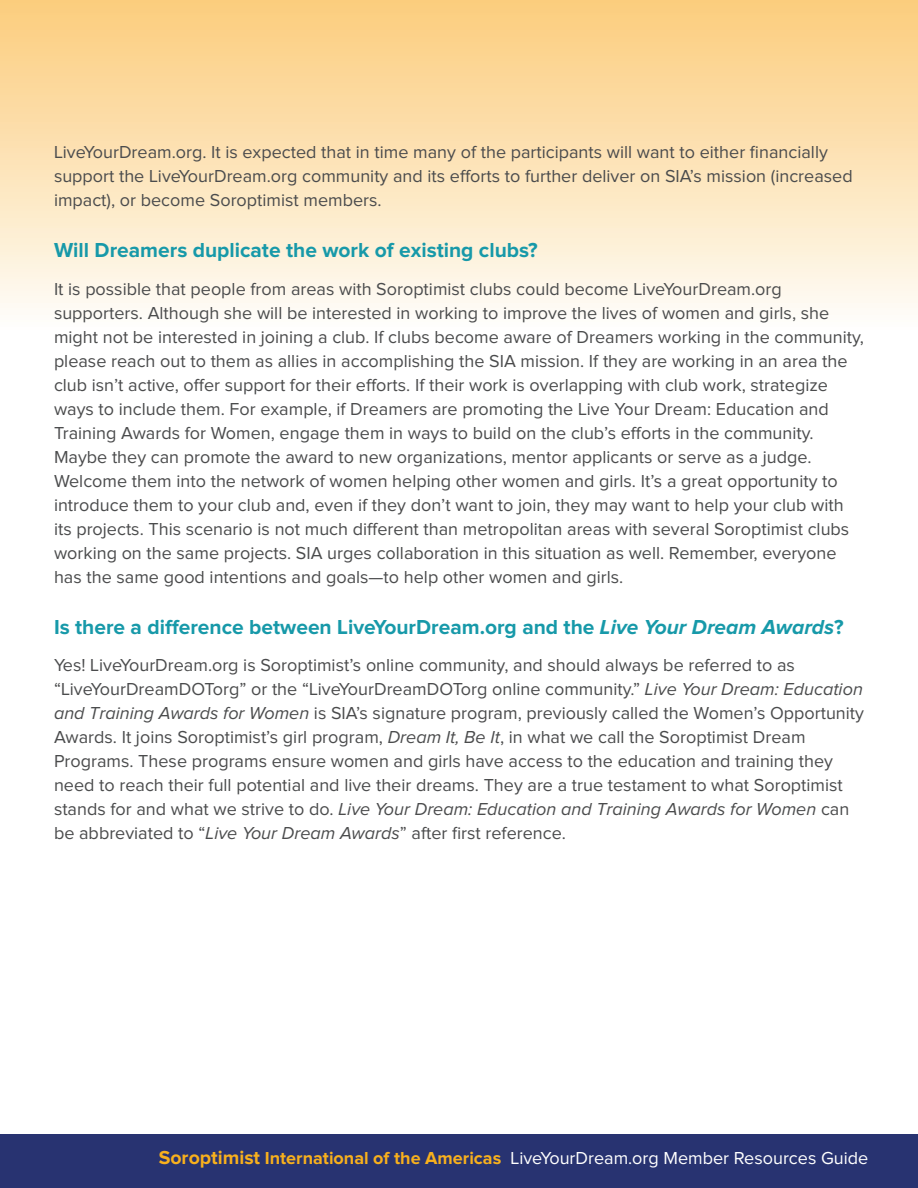
<style>
.page{position:relative;width:918px;height:1188px;background:#fff}
.page>*{position:absolute;margin:0;border:0;box-sizing:border-box;transform-origin:0 0}
.Body{font:700 21px "Proxima Nova";color:#1799a9}
.Body-2{font:18px/24px "Proxima Nova";color:#4b4c4d}
.t1{font:18px "Proxima Nova";color:#fff}
.s1{font-style:italic}
.s2{font-weight:700;font-size:19.5px;color:#f8b01d}
.s3{font-weight:700;color:#f8b01d}
</style>
<div class="page">
<div style="left:0;top:1134px;width:918px;height:54px;background:#283371"></div>
<div style="left:0;top:0;width:918px;height:361px;background:linear-gradient(to bottom,#fbcc7a,#fff)"></div>
<p class="Body-2" style="left:54px;top:141px;width:800px">LiveYourDream.org. It is expected that in time many of the participants will want to either financially support the LiveYourDream.org community and its efforts to further deliver on SIA’s mission (increased impact), or become Soroptimist members.</p>
<p class="Body" style="left:54px;top:241px;width:485px">Will Dreamers duplicate the work of existing clubs?</p>
<p class="Body-2" style="left:54px;top:277px;width:811px">It is possible that people from areas with Soroptimist clubs could become LiveYourDream.org supporters. Although she will be interested in working to improve the lives of women and girls, she might not be interested in joining a club. If clubs become aware of Dreamers working in the community, please reach out to them as allies in accomplishing the SIA mission. If they are working in an area the club isn’t active, offer support for their efforts. If their work is overlapping with club work, strategize ways to include them. For example, if Dreamers are promoting the Live Your Dream: Education and Training Awards for Women, engage them in ways to build on the club’s efforts in the community.<br>Maybe they can promote the award to new organizations, mentor applicants or serve as a judge.<br>Welcome them into the network of women helping other women and girls. It’s a great opportunity to introduce them to your club and, even if they don’t want to join, they may want to help your club with its projects. This scenario is not much different than metropolitan areas with several Soroptimist clubs working on the same projects. SIA urges collaboration in this situation as well. Remember, everyone has the same good intentions and goals—to help other women and girls.</p>
<p class="Body" style="left:54px;top:617px;width:791px">Is there a difference between LiveYourDream.org and the <span class="s1">Live Your Dream Awards</span>?</p>
<p class="Body-2" style="left:54px;top:654px;width:812px">Yes! LiveYourDream.org is Soroptimist’s online community, and should always be referred to as “LiveYourDreamDOTorg” or the “LiveYourDreamDOTorg online community.” <span class="s1">Live Your Dream: Education and Training Awards for Women</span> is SIA’s signature program, previously called the Women’s Opportunity Awards. It joins Soroptimist’s girl program, <span class="s1">Dream It, Be It</span>, in what we call the Soroptimist Dream Programs. These programs ensure women and girls have access to the education and training they need to reach their full potential and live their dreams. They are a true testament to what Soroptimist stands for and what we strive to do. <span class="s1">Live Your Dream: Education and Training Awards for Women</span> can be abbreviated to “<span class="s1">Live Your Dream Awards</span>” after first reference.</p>
<p class="t1" style="left:159px;top:1150px;width:711px"><span class="s2">Soroptimist</span> <span class="s3">International of the Americas</span> LiveYourDream.org Member Resources Guide</p>
</div>
